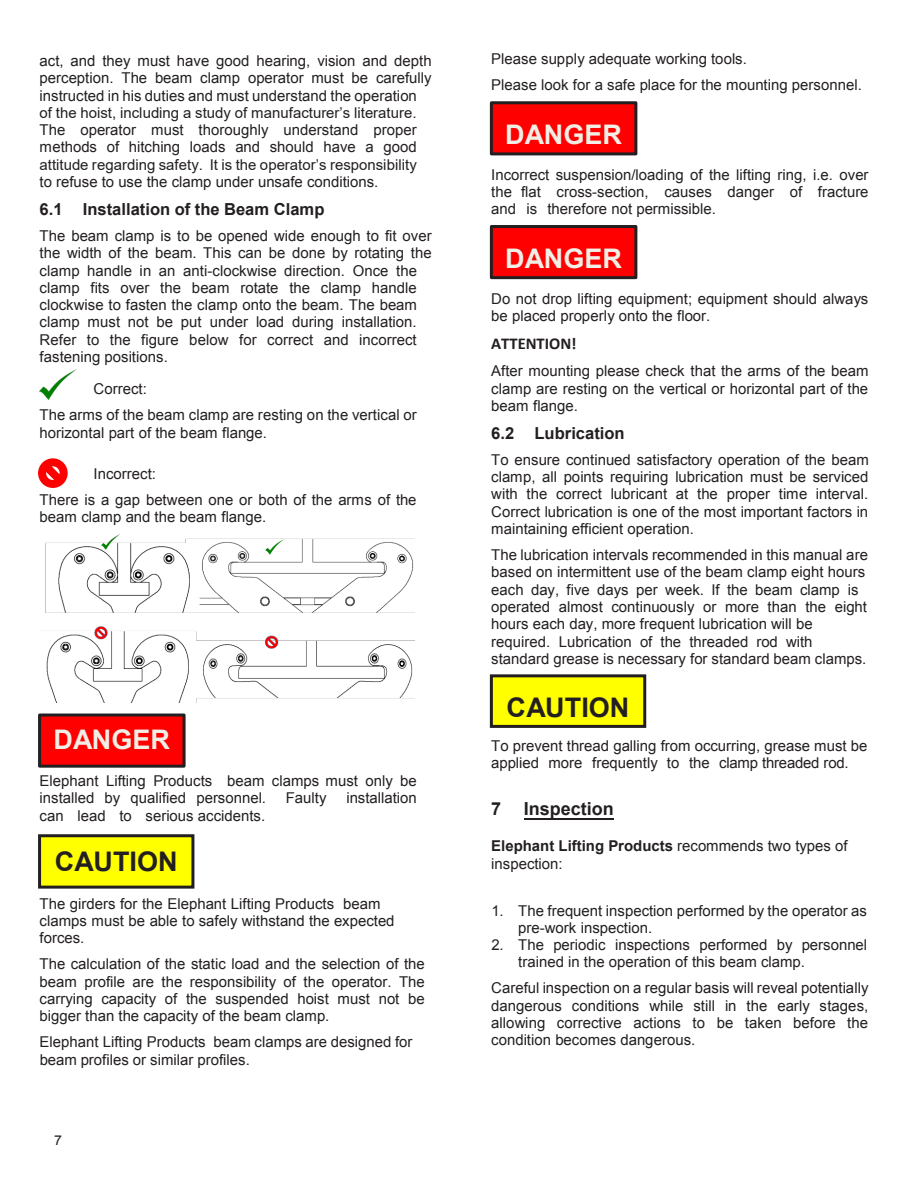
<style>
.page{position:relative;width:918px;height:1188px;background:#fff}
.page>*{position:absolute;margin:0;border:0;box-sizing:border-box;transform-origin:0 0}
.t1{font:700 27px "Arial";color:#f0eee5}
.t2{font:700 27px "Arial";color:#231f20}
.t3{font:700 18px "Arial";color:#231f20}
.t4{font:700 16.5px "Arial";color:#231f20}
.t5{font:700 16.5px "Calibri";color:#231f20}
.t6{font:15px/17.2px "Arial";color:#231f20}
.Folio_Page_Number{font:13.5px "Arial";color:#231f20;scale:1.05 1}
.s1{font-style:inherit}
.s2{font-weight:700}
</style>
<div class="page">
<div style="left:491px;top:103px;width:145px;height:51px;background:#f00"></div>
<div style="left:490px;top:101px;width:147px;height:54px;border:3px solid #231f20"></div>
<img style="left:492px;top:109px;width:142px;height:38px">
<div style="left:491px;top:227px;width:145px;height:51px;background:#f00"></div>
<div style="left:490px;top:225px;width:147px;height:54px;border:3px solid #231f20"></div>
<img style="left:492px;top:233px;width:142px;height:38px">
<div style="left:491px;top:676px;width:154px;height:50px;background:#ff0"></div>
<div style="left:490px;top:674px;width:156px;height:54px;border:3px solid #231f20"></div>
<img style="left:40px;top:370px;width:36px;height:30px">
<img style="left:45px;top:535px;width:370px;height:168px">
<svg style="left:38px;top:458px;width:30px;height:30px"></svg>
<div style="left:40px;top:715px;width:144px;height:51px;background:#f00"></div>
<div style="left:38px;top:714px;width:148px;height:54px;border:3px solid #231f20"></div>
<img style="left:39px;top:723px;width:3px;height:38px">
<div style="left:40px;top:836px;width:153px;height:51px;background:#ff0"></div>
<div style="left:38px;top:834px;width:156px;height:55px;border:3px solid #231f20"></div>
<hr style="left:524px;top:818px;width:89px;height:1px;background:#231f20">
<p class="t6" style="left:40px;top:52px;width:394px">act, and they must have good hearing, vision and depth perception. The beam clamp operator must be carefully instructed in his duties and must understand the operation of the hoist, including a study of manufacturer’s literature.<br>The operator must thoroughly understand proper methods of hitching loads and should have a good attitude regarding safety. It is the operator’s responsibility to refuse to use the clamp under unsafe conditions.</p>
<p class="t4" style="left:40px;top:198px;width:286px">6.1 Installation of the Beam Clamp</p>
<p class="t6" style="left:40px;top:227px;width:394px">The beam clamp is to be opened wide enough to fit over the width of the beam. This can be done by rotating the clamp handle in an anti-clockwise direction. Once the clamp fits over the beam rotate the clamp handle clockwise to fasten the clamp onto the beam. The beam clamp must not be put under load during installation.<br>Refer to the figure below for correct and incorrect fastening positions.</p>
<p class="t6" style="left:40px;top:376px;width:379px;line-height:26.4px;text-indent:54px">Correct:<br>The arms of the beam clamp are resting on the vertical or</p>
<p class="t6" style="left:40px;top:424px;width:229px">horizontal part of the beam flange.</p>
<p class="t6" style="left:40px;top:461px;width:378px;line-height:26.1px;text-indent:54px">Incorrect:<br>There is a gap between one or both of the arms of the</p>
<p class="t6" style="left:40px;top:509px;width:228px">beam clamp and the beam flange.</p>
<h1 class="t1" style="left:53px;top:722px;width:118px">DANGER</h1>
<p class="t6" style="left:40px;top:772px;width:379px"><span class="s1">Elephant Lifting Products</span> beam clamps must only be installed by qualified personnel.</p>
<p class="t6" style="left:286px;top:790px;width:42px">Faulty</p>
<p class="t6" style="left:346px;top:790px;width:72px">installation</p>
<p class="t6" style="left:40px;top:807px;width:227px">can lead to serious accidents.</p>
<h1 class="t2" style="left:55px;top:844px;width:124px">CAUTION</h1>
<p class="t6" style="left:40px;top:895px;width:356px">The girders for the <span class="s1">Elephant Lifting Products</span> beam clamps must be able to safely withstand the expected forces.</p>
<p class="t6" style="left:40px;top:956px;width:387px;text-align:justify">The calculation of the static load and the selection of the beam profile are the responsibility of the operator. The carrying capacity of the suspended hoist must not be bigger than the capacity of the beam clamp.</p>
<p class="t6" style="left:40px;top:1034px;width:374px"><span class="s1">Elephant Lifting Products</span> beam clamps are designed for beam profiles or similar profiles.</p>
<p class="Folio_Page_Number" style="left:54px;top:1131px;width:9px">7</p>
<p class="t6" style="left:491px;top:46px;width:372px;line-height:26.1px">Please supply adequate working tools.<br>Please look for a safe place for the mounting personnel.</p>
<p class="t1" style="left:505px;top:117px;width:118px">DANGER</p>
<p class="t6" style="left:491px;top:166px;width:379px;text-align:justify">Incorrect suspension/loading of the lifting ring, i.e. over the flat cross-section, causes danger of fracture and is therefore not permissible.</p>
<p class="t1" style="left:505px;top:241px;width:118px">DANGER</p>
<p class="t6" style="left:491px;top:290px;width:379px">Do not drop lifting equipment; equipment should always be placed properly onto the floor.</p>
<p class="t5" style="left:491px;top:331px;width:87px">ATTENTION!</p>
<p class="t6" style="left:491px;top:362px;width:379px;text-align:justify">After mounting please check that the arms of the beam clamp are resting on the vertical or horizontal part of the beam flange.</p>
<p class="t4" style="left:491px;top:422px;width:135px">6.2 Lubrication</p>
<p class="t6" style="left:491px;top:451px;width:379px;text-align:justify">To ensure continued satisfactory operation of the beam clamp, all points requiring lubrication must be serviced with the correct lubricant at the proper time interval.<br>Correct lubrication is one of the most important factors in maintaining efficient operation.</p>
<p class="t6" style="left:491px;top:546px;width:378px">The lubrication intervals recommended in this manual are based on intermittent use of the beam clamp eight hours each day, five days per week. If the beam clamp is operated almost continuously or more than the eight hours each day, more frequent lubrication will be required. Lubrication of the threaded rod with standard grease is necessary for standard beam clamps.</p>
<p class="t2" style="left:507px;top:690px;width:124px">CAUTION</p>
<p class="t6" style="left:491px;top:737px;width:378px">To prevent thread galling from occurring, grease must be applied more frequently to the clamp threaded rod.</p>
<p class="t3" style="left:491px;top:797px;width:124px">7 Inspection</p>
<p class="t6" style="left:491px;top:837px;width:358px;line-height:18px"><span class="s2">Elephant Lifting Products</span> recommends two types of inspection:</p>
<p class="t6" style="left:518px;top:902px;width:350px;text-indent:-27px">1. The frequent inspection performed by the operator as pre-work inspection.</p>
<p class="t6" style="left:518px;top:936px;width:350px;text-indent:-27px">2. The periodic inspections performed by personnel trained in the operation of this beam clamp.</p>
<p class="t6" style="left:491px;top:980px;width:379px;text-align:justify">Careful inspection on a regular basis will reveal potentially dangerous conditions while still in the early stages, allowing corrective actions to be taken before the condition becomes dangerous.</p>
</div>
